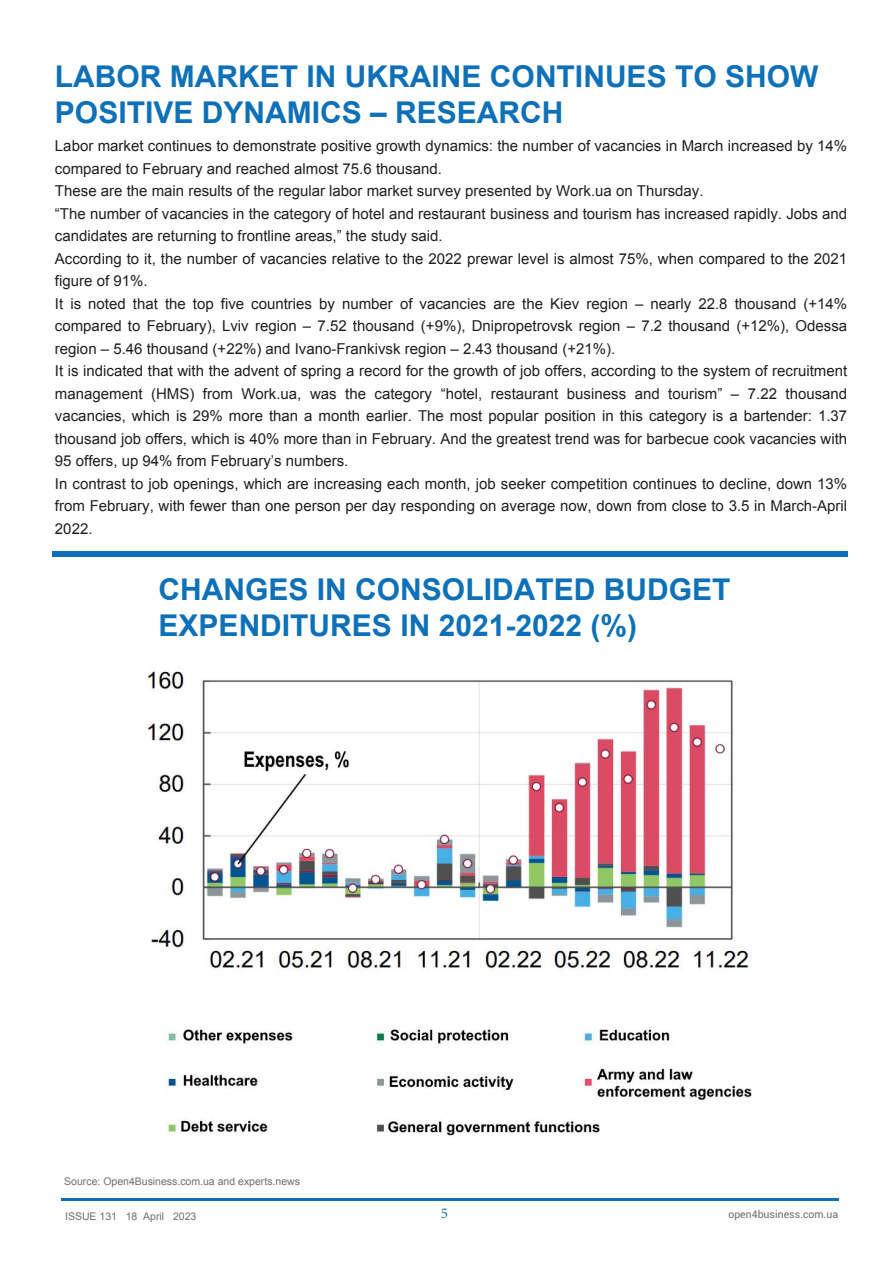
<style>
.page{position:relative;width:893px;height:1263px;background:#fff}
.page>*{position:absolute;margin:0;border:0;box-sizing:border-box;transform-origin:0 0}
.t1{font:700 30px/36px "Arial";color:#0e71b8}
.t2{font:15px/22.5px "Arial";color:#221e1f}
.t3{font:15px "Minion Pro";color:#0e71b8}
.t4{font:10.5px "Arial";color:#6d6f71}
.t5{font:10.5px "Roboto";color:#6c6d70}
.t6{font:10.5px "Arial";color:#6c6d70}
</style>
<div class="page">
<hr style="left:61px;top:1198px;width:778px;height:3px;background:#0e71b8">
<img style="left:146px;top:671px;width:606px;height:465px">
<div style="left:52px;top:551px;width:795px;height:6px;background:#0e71b8"></div>
<h1 class="t1" style="left:55px;top:59px;width:765px">LABOR MARKET IN UKRAINE CONTINUES TO SHOW<br>POSITIVE DYNAMICS – RESEARCH</h1>
<p class="t2" style="left:55px;top:135px;width:794px">Labor market continues to demonstrate positive growth dynamics: the number of vacancies in March increased by 14% compared to February and reached almost 75.6 thousand.<br>These are the main results of the regular labor market survey presented by Work.ua on Thursday.<br>“The number of vacancies in the category of hotel and restaurant business and tourism has increased rapidly. Jobs and candidates are returning to frontline areas,” the study said.<br>According to it, the number of vacancies relative to the 2022 prewar level is almost 75%, when compared to the 2021 figure of 91%.<br>It is noted that the top five countries by number of vacancies are the Kiev region – nearly 22.8 thousand (+14% compared to February), Lviv region – 7.52 thousand (+9%), Dnipropetrovsk region – 7.2 thousand (+12%), Odessa region – 5.46 thousand (+22%) and Ivano-Frankivsk region – 2.43 thousand (+21%).<br>It is indicated that with the advent of spring a record for the growth of job offers, according to the system of recruitment management (HMS) from Work.ua, was the category “hotel, restaurant business and tourism” – 7.22 thousand vacancies, which is 29% more than a month earlier. The most popular position in this category is a bartender: 1.37 thousand job offers, which is 40% more than in February. And the greatest trend was for barbecue cook vacancies with 95 offers, up 94% from February’s numbers.<br>In contrast to job openings, which are increasing each month, job seeker competition continues to decline, down 13% from February, with fewer than one person per day responding on average now, down from close to 3.5 in March-April 2022.</p>
<h1 class="t1" style="left:159px;top:572px;width:573px">CHANGES IN CONSOLIDATED BUDGET<br>EXPENDITURES IN 2021-2022 (%)</h1>
<p class="t4" style="left:64px;top:1174px;width:237px">Source: Open4Business.com.ua and experts.news</p>
<p class="t6" style="left:65px;top:1209px;width:133px">ISSUE 131 18 April 2023</p>
<p class="t3" style="left:441px;top:1203px;width:9px">5</p>
<p class="t5" style="left:728px;top:1207px;width:111px">open4business.com.ua</p>
</div>
